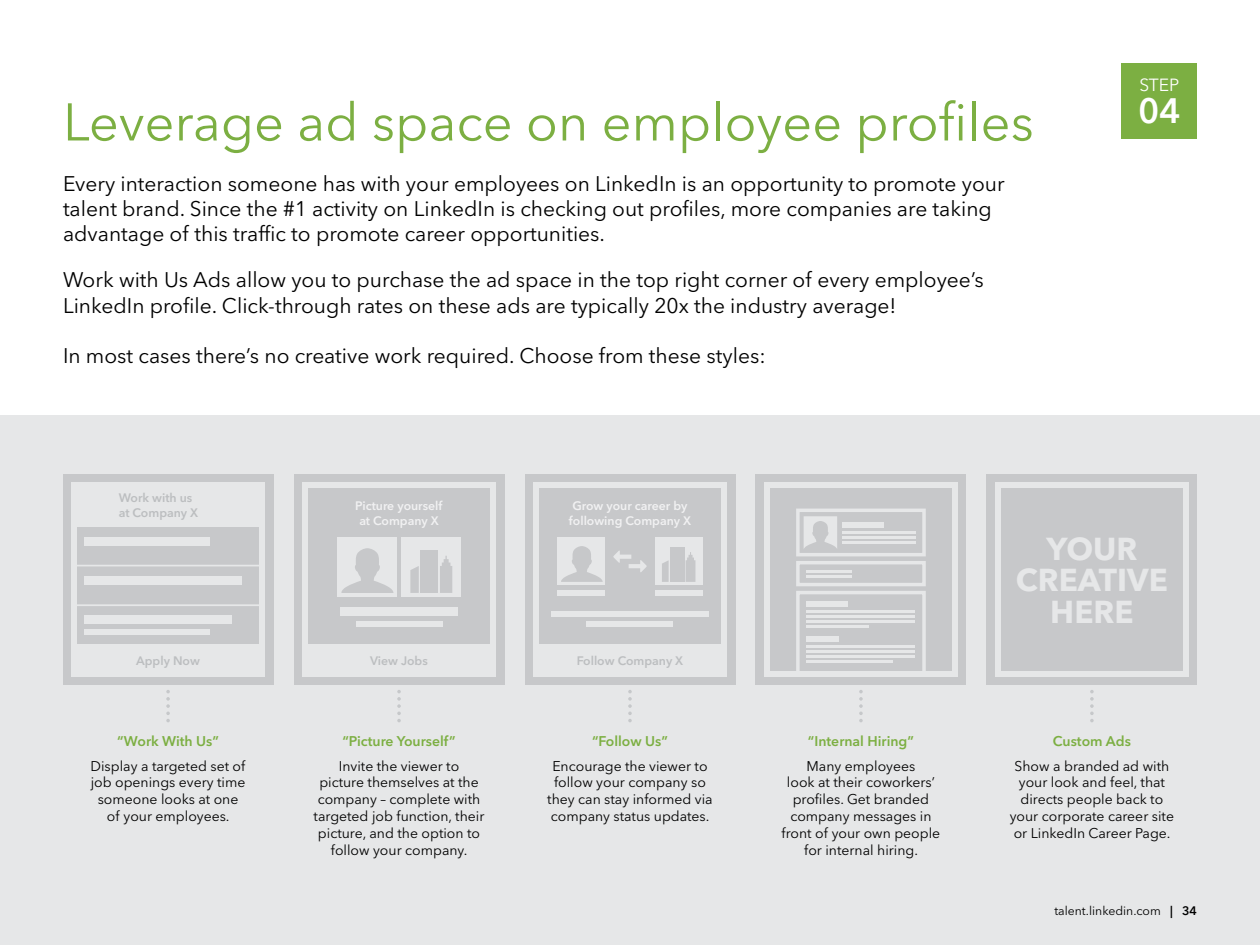
<style>
.page{position:relative;width:1260px;height:945px;background:#fff}
.page>*{position:absolute;margin:0;border:0;box-sizing:border-box;transform-origin:0 0}
.t1{font:52.5px "Avenir Next LT Pro";color:#7caf42}
.t2{font:600 35px "Avenir Next LT Pro";color:#fff}
.t3{font:700 31.5px/31.5px "Avenir Next LT Pro";color:#e6e7e8;text-align:center}
.t4{font:21px/25.2px "Avenir Next LT Pro";color:#000}
.t5{font:17.5px "Avenir Next LT Pro";color:#fff}
.t6{font:14px/16.8px "Avenir Next LT Pro";color:#000;text-align:center}
.t7{font:600 14px "Avenir Next LT Pro";color:#7caf42}
.t8{font:600 12.25px/14.7px "Avenir Next LT Pro";color:#f1f1f2}
.t9{font:600 12.25px/14.7px "Avenir Next LT Pro";color:#bcbec0}
.t10{font:12.25px "Avenir Next LT Pro";color:#000}
.s1{font-weight:600}
</style>
<div class="page">
<div style="left:0;top:416px;width:1260px;height:529px;background:#e6e7e8"></div>
<div style="left:1122px;top:63px;width:75px;height:75px;background:#7caf42"></div>
<div style="left:525px;top:474px;width:210px;height:210px;background:#c7c8ca"></div>
<div style="left:533px;top:483px;width:5px;height:193px;background:#e6e7e8"></div>
<div style="left:533px;top:483px;width:194px;height:5px;background:#e6e7e8"></div>
<div style="left:722px;top:483px;width:5px;height:193px;background:#e6e7e8"></div>
<div style="left:533px;top:644px;width:194px;height:32px;background:#e6e7e8"></div>
<div style="left:551px;top:611px;width:158px;height:5px;background:#e6e7e8"></div>
<div style="left:587px;top:621px;width:86px;height:5px;background:#e6e7e8"></div>
<div style="left:557px;top:590px;width:48px;height:5px;background:#e6e7e8"></div>
<div style="left:655px;top:590px;width:48px;height:5px;background:#e6e7e8"></div>
<div style="left:557px;top:538px;width:48px;height:47px;background:#e6e7e8"></div>
<svg style="left:561px;top:546px;width:42px;height:36px"></svg>
<div style="left:655px;top:538px;width:48px;height:47px;background:#e6e7e8"></div>
<svg style="left:686px;top:552px;width:9px;height:30px"></svg>
<svg style="left:662px;top:560px;width:7px;height:22px"></svg>
<div style="left:670px;top:547px;width:14px;height:35px;background:#c7c8ca"></div>
<svg style="left:613px;top:551px;width:34px;height:21px"></svg>
<svg style="left:628px;top:690px;width:4px;height:32px"></svg>
<div style="left:294px;top:474px;width:210px;height:210px;background:#c7c8ca"></div>
<div style="left:302px;top:483px;width:5px;height:193px;background:#e6e7e8"></div>
<div style="left:302px;top:483px;width:194px;height:5px;background:#e6e7e8"></div>
<div style="left:491px;top:483px;width:5px;height:193px;background:#e6e7e8"></div>
<div style="left:302px;top:644px;width:194px;height:32px;background:#e6e7e8"></div>
<div style="left:356px;top:621px;width:86px;height:5px;background:#e6e7e8"></div>
<div style="left:340px;top:608px;width:118px;height:8px;background:#e6e7e8"></div>
<div style="left:337px;top:537px;width:60px;height:60px;background:#e6e7e8"></div>
<svg style="left:341px;top:548px;width:52px;height:45px"></svg>
<div style="left:401px;top:537px;width:60px;height:60px;background:#e6e7e8"></div>
<svg style="left:440px;top:556px;width:12px;height:37px"></svg>
<svg style="left:410px;top:566px;width:9px;height:27px"></svg>
<div style="left:421px;top:550px;width:17px;height:43px;background:#c7c8ca"></div>
<svg style="left:397px;top:690px;width:4px;height:32px"></svg>
<div style="left:63px;top:474px;width:210px;height:210px;background:#c7c8ca"></div>
<div style="left:71px;top:483px;width:5px;height:193px;background:#e6e7e8"></div>
<div style="left:260px;top:483px;width:5px;height:193px;background:#e6e7e8"></div>
<div style="left:71px;top:483px;width:194px;height:44px;background:#e6e7e8"></div>
<hr style="left:71px;top:565px;width:194px;height:1px;background:#e6e7e8">
<hr style="left:71px;top:604px;width:194px;height:2px;background:#e6e7e8">
<div style="left:84px;top:537px;width:125px;height:9px;background:#e6e7e8"></div>
<div style="left:84px;top:576px;width:157px;height:9px;background:#e6e7e8"></div>
<div style="left:84px;top:616px;width:148px;height:8px;background:#e6e7e8"></div>
<div style="left:84px;top:630px;width:125px;height:5px;background:#e6e7e8"></div>
<div style="left:71px;top:644px;width:194px;height:32px;background:#e6e7e8"></div>
<svg style="left:166px;top:690px;width:4px;height:32px"></svg>
<div style="left:756px;top:474px;width:210px;height:210px;background:#c7c8ca"></div>
<div style="left:764px;top:483px;width:5px;height:193px;background:#e6e7e8"></div>
<div style="left:764px;top:483px;width:194px;height:5px;background:#e6e7e8"></div>
<div style="left:953px;top:483px;width:5px;height:193px;background:#e6e7e8"></div>
<div style="left:764px;top:671px;width:194px;height:5px;background:#e6e7e8"></div>
<div style="left:796px;top:509px;width:130px;height:47px;border:4px solid #e6e7e8"></div>
<div style="left:796px;top:561px;width:130px;height:25px;border:4px solid #e6e7e8"></div>
<svg style="left:804px;top:516px;width:33px;height:32px"></svg>
<div style="left:796px;top:591px;width:130px;height:85px;border:4px solid #e6e7e8"></div>
<div style="left:807px;top:601px;width:41px;height:5px;background:#e6e7e8"></div>
<hr style="left:807px;top:610px;width:108px;height:3px;background:#e6e7e8">
<hr style="left:807px;top:615px;width:108px;height:3px;background:#e6e7e8">
<hr style="left:807px;top:620px;width:108px;height:3px;background:#e6e7e8">
<hr style="left:807px;top:625px;width:62px;height:3px;background:#e6e7e8">
<div style="left:807px;top:636px;width:32px;height:5px;background:#e6e7e8"></div>
<hr style="left:807px;top:646px;width:108px;height:2px;background:#e6e7e8">
<hr style="left:807px;top:651px;width:108px;height:2px;background:#e6e7e8">
<hr style="left:807px;top:656px;width:108px;height:2px;background:#e6e7e8">
<hr style="left:807px;top:661px;width:86px;height:2px;background:#e6e7e8">
<hr style="left:807px;top:570px;width:45px;height:2px;background:#e6e7e8">
<hr style="left:807px;top:575px;width:45px;height:2px;background:#e6e7e8">
<div style="left:842px;top:522px;width:42px;height:5px;background:#e6e7e8"></div>
<hr style="left:842px;top:531px;width:73px;height:3px;background:#e6e7e8">
<hr style="left:842px;top:536px;width:73px;height:3px;background:#e6e7e8">
<hr style="left:842px;top:541px;width:73px;height:3px;background:#e6e7e8">
<svg style="left:859px;top:690px;width:4px;height:32px"></svg>
<div style="left:987px;top:474px;width:210px;height:210px;background:#c7c8ca"></div>
<div style="left:995px;top:483px;width:194px;height:5px;background:#e6e7e8"></div>
<div style="left:1184px;top:483px;width:5px;height:193px;background:#e6e7e8"></div>
<div style="left:995px;top:671px;width:194px;height:5px;background:#e6e7e8"></div>
<svg style="left:1090px;top:690px;width:4px;height:32px"></svg>
<div style="left:995px;top:483px;width:5px;height:193px;background:#e6e7e8"></div>
<h1 class="t1" style="left:63px;top:91px;width:972px">Leverage ad space on employee profiles</h1>
<p class="t4" style="left:63px;top:171px;width:943px">Every interaction someone has with your employees on LinkedIn is an opportunity to promote your talent brand. Since the #1 activity on LinkedIn is checking out profiles, more companies are taking advantage of this traffic to promote career opportunities.</p>
<h3 class="t4" style="left:63px;top:268px;width:922px">Work with Us Ads allow you to purchase the ad space in the top right corner of every employee’s<br>LinkedIn profile. Click-through rates on these ads are typically 20x the industry average!</h3>
<h3 class="t4" style="left:63px;top:343px;width:704px">In most cases there’s no creative work required. Choose from these styles:</h3>
<p class="t9" style="left:119px;top:490px;width:81px">Work with us at Company X</p>
<p class="t8" style="left:355px;top:498px;width:89px;text-align:center">Picture yourself at Company X</p>
<p class="t8" style="left:569px;top:498px;width:124px">Grow your career by following Company X</p>
<p class="t5" style="left:1139px;top:75px;width:42px">STEP</p>
<h2 class="t2" style="left:1138px;top:89px;width:44px">04</h2>
<p class="t9" style="left:136px;top:653px;width:65px">Apply Now</p>
<p class="t7" style="left:117px;top:733px;width:103px">“Work With Us”</p>
<p class="t6" style="left:91px;top:757px;width:156px">Display a targeted set of job openings every time someone looks at one of your employees.</p>
<p class="t9" style="left:370px;top:653px;width:59px">View Jobs</p>
<p class="t7" style="left:342px;top:733px;width:115px">“Picture Yourself”</p>
<p class="t6" style="left:314px;top:757px;width:172px">Invite the viewer to<br>picture themselves at the company – complete with targeted job function, their picture, and the option to follow your company.</p>
<p class="t9" style="left:577px;top:653px;width:108px">Follow Company X</p>
<p class="t7" style="left:592px;top:733px;width:77px">“Follow Us”</p>
<p class="t6" style="left:547px;top:757px;width:167px">Encourage the viewer to follow your company so they can stay informed via company status updates.</p>
<p class="t7" style="left:808px;top:733px;width:108px">“Internal Hiring”</p>
<p class="t6" style="left:782px;top:757px;width:160px">Many employees<br>look at their coworkers’ profiles. Get branded company messages in front of your own people for internal hiring.</p>
<h3 class="t3" style="left:1016px;top:533px;width:153px">YOUR<br>CREATIVE<br>HERE</h3>
<p class="t7" style="left:1053px;top:733px;width:80px">Custom Ads</p>
<p class="t6" style="left:1010px;top:757px;width:166px">Show a branded ad with your look and feel, that directs people back to your corporate career site or LinkedIn Career Page.</p>
<p class="t10" style="left:1054px;top:903px;width:144px">talent.linkedin.com <span class="s1">| 34</span></p>
</div>
